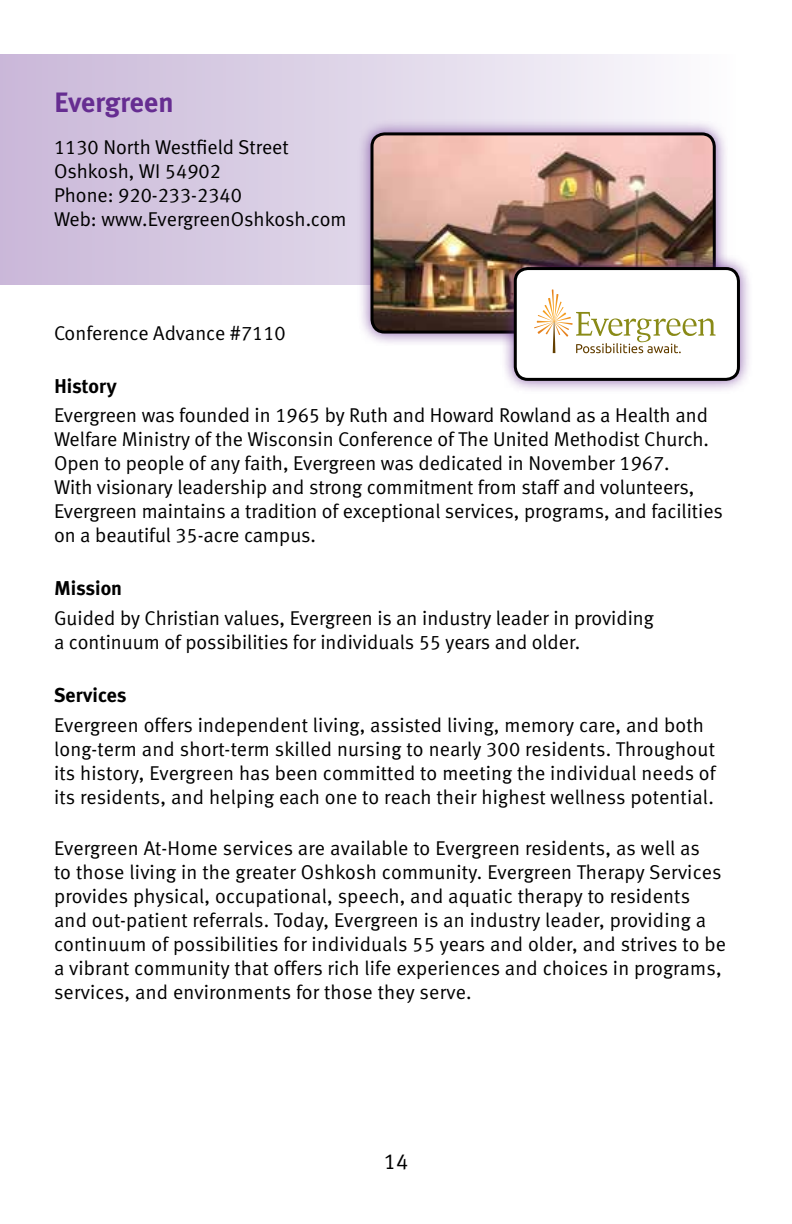
<style>
.page{position:relative;width:792px;height:1224px;background:#fff}
.page>*{position:absolute;margin:0;border:0;box-sizing:border-box;transform-origin:0 0}
.t1{font:700 28px "Meta Plus";letter-spacing:-.005em;color:#662d91}
.t2{font:22px "Meta Normal LF";color:#000}
.t3{font:20px/24px "Meta Normal LF";color:#000}
.t4{font:700 20px "Meta Plus";color:#000}
</style>
<div class="page">
<div style="left:0;top:54px;width:738px;height:230px;background:linear-gradient(to right,#c8b6d7,#fbfbfd)"></div>
<div style="left:357px;top:119px;width:372px;height:228px;background:#662d91;opacity:.75"></div>
<img style="left:372px;top:134px;width:342px;height:198px">
<div style="left:371px;top:132px;width:345px;height:202px;border:3px solid #000;border-radius:13px"></div>
<div style="left:500px;top:254px;width:254px;height:141px;background:#662d91;opacity:.75"></div>
<div style="left:515px;top:269px;width:223px;height:110px;background:#fff;border-radius:13px"></div>
<svg style="left:534px;top:289px;width:182px;height:64px"></svg>
<div style="left:514px;top:267px;width:226px;height:114px;border:3px solid #000;border-radius:13px"></div>
<h1 class="t1" style="left:54px;top:86px;width:121px">Evergreen</h1>
<p class="t3" style="left:54px;top:135px;width:294px">1130 North Westfield Street<br>Oshkosh, WI 54902<br>Phone: 920-233-2340<br>Web: www.EvergreenOshkosh.com</p>
<p class="t3" style="left:54px;top:321px;width:233px">Conference Advance #7110</p>
<p class="t4" style="left:54px;top:374px;width:64px">History</p>
<p class="t3" style="left:54px;top:403px;width:670px">Evergreen was founded in 1965 by Ruth and Howard Rowland as a Health and Welfare Ministry of the Wisconsin Conference of The United Methodist Church.<br>Open to people of any faith, Evergreen was dedicated in November 1967.<br>With visionary leadership and strong commitment from staff and volunteers, Evergreen maintains a tradition of exceptional services, programs, and facilities on a beautiful 35-acre campus.</p>
<p class="t4" style="left:54px;top:577px;width:70px">Mission</p>
<p class="t3" style="left:54px;top:606px;width:601px">Guided by Christian values, Evergreen is an industry leader in providing a continuum of possibilities for individuals 55 years and older.</p>
<p class="t4" style="left:54px;top:684px;width:74px">Services</p>
<p class="t3" style="left:54px;top:713px;width:663px">Evergreen offers independent living, assisted living, memory care, and both long-term and short-term skilled nursing to nearly 300 residents. Throughout its history, Evergreen has been committed to meeting the individual needs of its residents, and helping each one to reach their highest wellness potential.</p>
<p class="t3" style="left:54px;top:836px;width:674px">Evergreen At-Home services are available to Evergreen residents, as well as<br>to those living in the greater Oshkosh community. Evergreen Therapy Services provides physical, occupational, speech, and aquatic therapy to residents and out-patient referrals. Today, Evergreen is an industry leader, providing a continuum of possibilities for individuals 55 years and older, and strives to be a vibrant community that offers rich life experiences and choices in programs, services, and environments for those they serve.</p>
<p class="t2" style="left:384px;top:1149px;width:26px">14</p>
</div>
